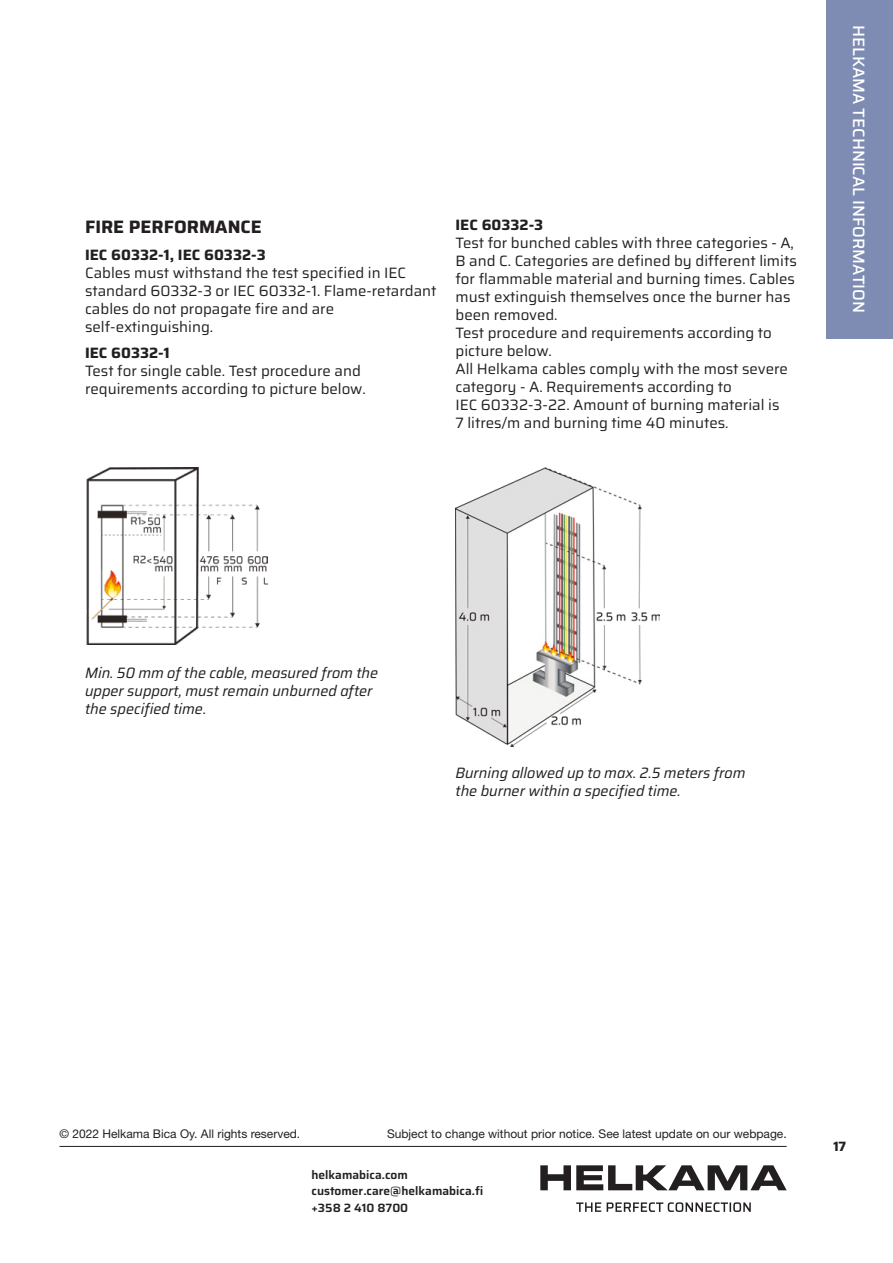
<style>
.page{position:relative;width:893px;height:1263px;background:#fff}
.page>*{position:absolute;margin:0;border:0;box-sizing:border-box;transform-origin:0 0}
.t1{font:700 18px "Saira";color:#231f20}
.t2{font:500 16.5px "Saira";color:#fff}
.t3{font:15px/18px "Saira";color:#231f20}
.t4{font:italic 15px/18px "Saira";color:#231f20}
.t5{font:700 15px "Saira";color:#231f20}
.t6{font:700 13.5px "Saira";color:#231f20}
.t7{font:12px "Helvetica Neue LT Std";color:#231f20}
.t8{font:600 12px/16.5px "Saira";color:#231f20}
</style>
<div class="page">
<svg style="left:540px;top:1165px;width:247px;height:25px"></svg>
<svg style="left:576px;top:1202px;width:175px;height:10px"></svg>
<hr style="left:59px;top:1146px;width:728px;height:1px;background:#231f20">
<div style="left:826px;top:0;width:67px;height:338px;background:#7e8bb2"></div>
<img style="left:455px;top:468px;width:204px;height:278px">
<img style="left:85px;top:468px;width:183px;height:177px">
<p class="t1" style="left:85px;top:212px;width:178px">FIRE PERFORMANCE</p>
<p class="t5" style="left:85px;top:242px;width:182px">IEC 60332-1, IEC 60332-3</p>
<p class="t3" style="left:85px;top:263px;width:353px">Cables must withstand the test specified in IEC standard 60332-3 or IEC 60332-1. Flame-retardant cables do not propagate fire and are self-extinguishing.</p>
<p class="t5" style="left:85px;top:341px;width:86px">IEC 60332-1</p>
<p class="t3" style="left:85px;top:361px;width:282px">Test for single cable. Test procedure and requirements according to picture below.</p>
<p class="t5" style="left:455px;top:212px;width:89px">IEC 60332-3</p>
<p class="t3" style="left:455px;top:233px;width:343px">Test for bunched cables with three categories - A, B and C. Categories are defined by different limits for flammable material and burning times. Cables must extinguish themselves once the burner has been removed.<br>Test procedure and requirements according to picture below.<br>All Helkama cables comply with the most severe category - A. Requirements according to<br>IEC 60332-3-22. Amount of burning material is<br>7 litres/m and burning time 40 minutes.</p>
<p class="t2" style="left:872px;top:25px;width:290px;rotate:90deg">HELKAMA TECHNICAL INFORMATION</p>
<p class="t4" style="left:85px;top:663px;width:295px">Min. 50 mm of the cable, measured from the upper support, must remain unburned after the specified time.</p>
<p class="t4" style="left:455px;top:763px;width:291px">Burning allowed up to max. 2.5 meters from the burner within a specified time.</p>
<p class="t7" style="left:60px;top:1126px;width:242px">© 2022 Helkama Bica Oy. All rights reserved.</p>
<p class="t7" style="left:387px;top:1126px;width:401px">Subject to change without prior notice. See latest update on our webpage.</p>
<p class="t8" style="left:311px;top:1166px;width:173px">helkamabica.com customer.care@helkamabica.fi +358 2 410 8700</p>
<p class="t6" style="left:833px;top:1135px;width:14px">17</p>
</div>
